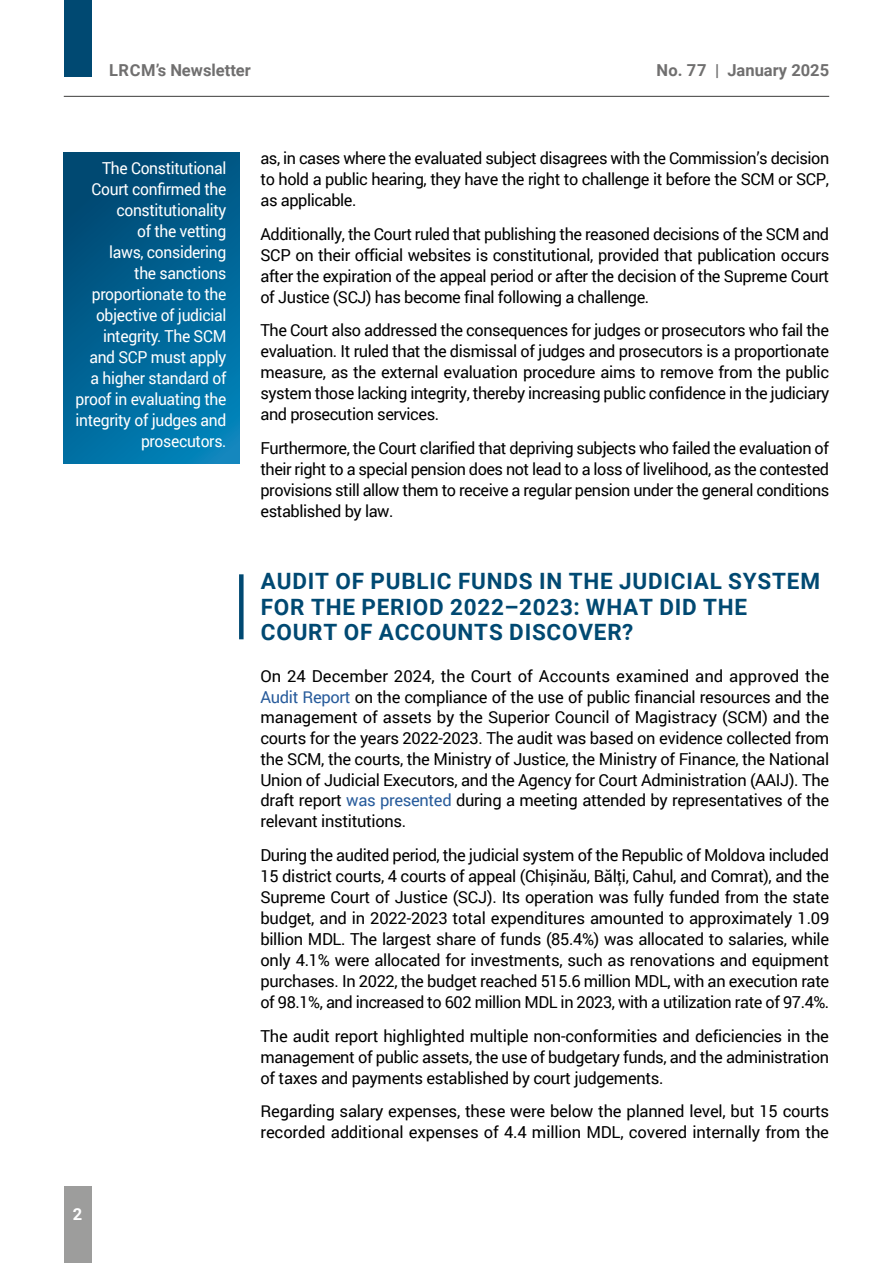
<style>
.page{position:relative;width:893px;height:1263px;background:#fff}
.page>*{position:absolute;margin:0;border:0;box-sizing:border-box;transform-origin:0 0}
.t1{font:700 22.5px/25.5px "Roboto";letter-spacing:.035em;color:#004972}
.t2{font:16.5px/21px "Roboto";letter-spacing:-.025em;color:#000;text-align:justify}
.t3{font:16.5px/21px "Roboto";letter-spacing:-.02em;color:#fff;text-align:right;scale:.95 1}
.t4{font:700 16.5px "Roboto";color:#706f6f}
.t5{font:700 16.5px "Roboto";color:#fff}
.s1{color:#275b9b}
</style>
<div class="page">
<div style="left:64px;top:0;width:28px;height:77px;background:#004972"></div>
<hr style="left:64px;top:96px;width:765px;height:1px;background:#3c3c3b">
<div style="left:239px;top:574px;width:5px;height:65px;background:#004972"></div>
<svg style="left:64px;top:153px;width:175px;height:310px;background:#006393"></svg>
<div style="left:64px;top:1186px;width:28px;height:77px;background:#9d9d9c"></div>
<p class="t4" style="left:109px;top:59px;width:143px">LRCM’s Newsletter</p>
<p class="t4" style="left:656px;top:59px;width:174px">No. 77 | January 2025</p>
<p class="t3" style="left:76px;top:157px;width:160px">The Constitutional<br>Court confirmed the constitutionality<br>of the vetting<br>laws, considering<br>the sanctions proportionate to the objective of judicial integrity. The SCM and SCP must apply<br>a higher standard of proof in evaluating the integrity of judges and prosecutors.</p>
<p class="t5" style="left:73px;top:1203px;width:11px">2</p>
<p class="t2" style="left:260px;top:147px;width:570px">as, in cases where the evaluated subject disagrees with the Commission’s decision to hold a public hearing, they have the right to challenge it before the SCM or SCP, as applicable.</p>
<p class="t2" style="left:260px;top:222px;width:570px">Additionally, the Court ruled that publishing the reasoned decisions of the SCM and SCP on their official websites is constitutional, provided that publication occurs after the expiration of the appeal period or after the decision of the Supreme Court of Justice (SCJ) has become final following a challenge.</p>
<p class="t2" style="left:260px;top:319px;width:570px">The Court also addressed the consequences for judges or prosecutors who fail the evaluation. It ruled that the dismissal of judges and prosecutors is a proportionate measure, as the external evaluation procedure aims to remove from the public system those lacking integrity, thereby increasing public confidence in the judiciary and prosecution services.</p>
<p class="t2" style="left:260px;top:437px;width:570px">Furthermore, the Court clarified that depriving subjects who failed the evaluation of their right to a special pension does not lead to a loss of livelihood, as the contested provisions still allow them to receive a regular pension under the general conditions established by law.</p>
<h1 class="t1" style="left:261px;top:567px;width:561px">AUDIT OF PUBLIC FUNDS IN THE JUDICIAL SYSTEM<br>FOR THE PERIOD 2022–2023: WHAT DID THE<br>COURT OF ACCOUNTS DISCOVER?</h1>
<p class="t2" style="left:260px;top:665px;width:570px">On 24 December 2024, the Court of Accounts examined and approved the <span class="s1">Audit Report</span> on the compliance of the use of public financial resources and the management of assets by the Superior Council of Magistracy (SCM) and the courts for the years 2022-2023. The audit was based on evidence collected from the SCM, the courts, the Ministry of Justice, the Ministry of Finance, the National Union of Judicial Executors, and the Agency for Court Administration (AAIJ). The draft report <span class="s1">was presented</span> during a meeting attended by representatives of the relevant institutions.</p>
<p class="t2" style="left:260px;top:844px;width:570px">During the audited period, the judicial system of the Republic of Moldova included 15 district courts, 4 courts of appeal (Chișinău, Bălţi, Cahul, and Comrat), and the Supreme Court of Justice (SCJ). Its operation was fully funded from the state budget, and in 2022-2023 total expenditures amounted to approximately 1.09 billion MDL. The largest share of funds (85.4%) was allocated to salaries, while only 4.1% were allocated for investments, such as renovations and equipment purchases. In 2022, the budget reached 515.6 million MDL, with an execution rate of 98.1%, and increased to 602 million MDL in 2023, with a utilization rate of 97.4%.</p>
<p class="t2" style="left:260px;top:1024px;width:570px">The audit report highlighted multiple non-conformities and deficiencies in the management of public assets, the use of budgetary funds, and the administration of taxes and payments established by court judgements.</p>
<p class="t2" style="left:260px;top:1100px;width:570px">Regarding salary expenses, these were below the planned level, but 15 courts recorded additional expenses of 4.4 million MDL, covered internally from the</p>
</div>
